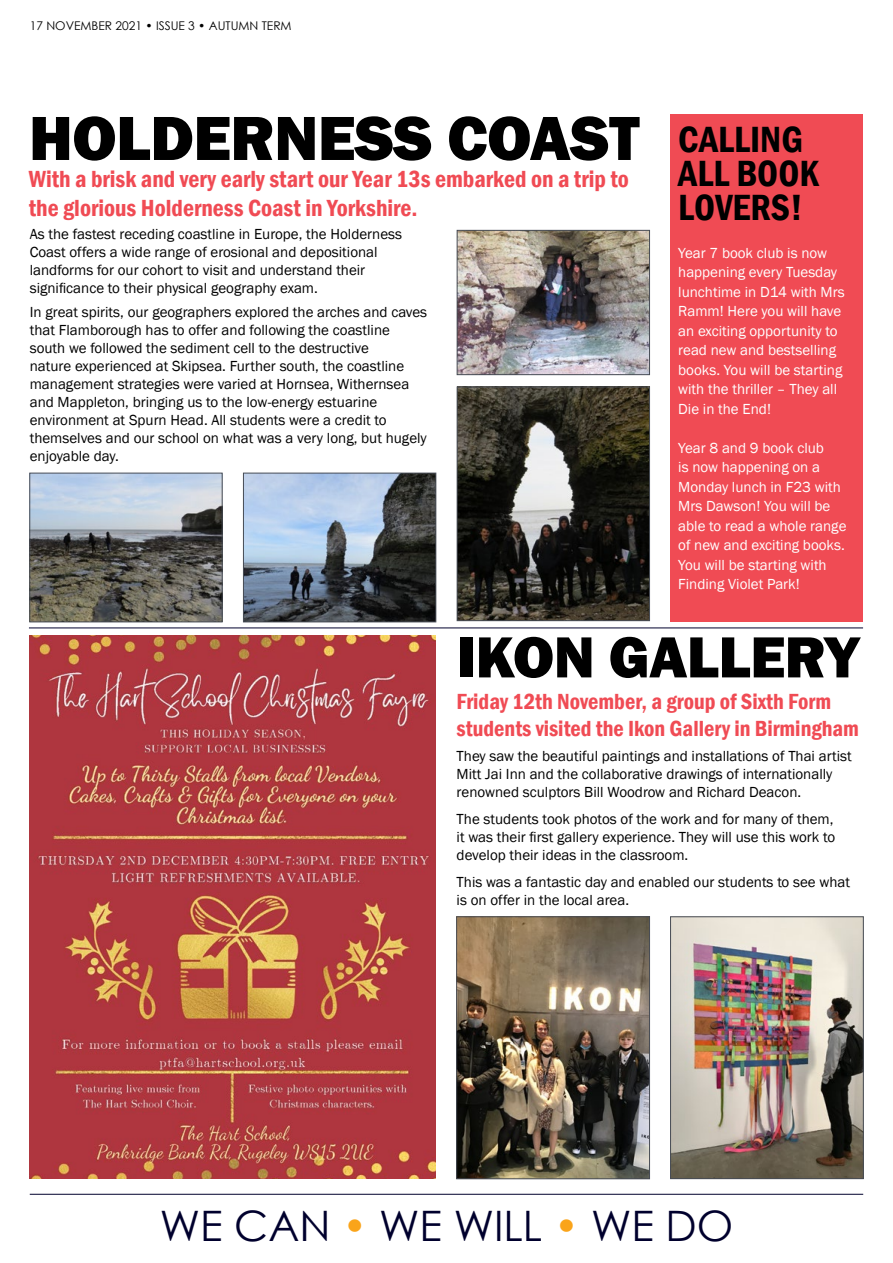
<style>
.page{position:relative;width:893px;height:1263px;background:#fff}
.page>*{position:absolute;margin:0;border:0;box-sizing:border-box;transform-origin:0 0}
.t1{font:800 64.5px "Franklin Gothic";letter-spacing:-.01em;color:#000}
.t2{font:800 60px "Franklin Gothic";letter-spacing:-.01em;color:#000}
.t3{font:42px "Century Gothic";color:#00002d}
.t4{font:600 condensed 37.5px/34.2px "Franklin Gothic";color:#000}
.t5{font:600 condensed 24px/28.8px "Franklin Gothic";color:#f04b54}
.t6{font:600 condensed 22.5px/27px "Franklin Gothic";color:#f04b54}
.t7{font:15px/18px "Franklin Gothic";color:#000}
.t8{font:15px/19.5px "Franklin Gothic";color:#fff}
.t9{font:12px "Century Gothic";color:#000}
.s1{color:#faa41a}
</style>
<div class="page">
<hr style="left:30px;top:1194px;width:833px;height:1px;background:#00002d">
<div style="left:671px;top:115px;width:192px;height:507px;background:#f04b54"></div>
<img style="left:30px;top:636px;width:406px;height:543px">
<hr style="left:29px;top:627px;width:834px;height:1px;background:#00002d">
<img style="left:32px;top:475px;width:188px;height:145px">
<div style="left:30px;top:473px;width:192px;height:149px;border:1px solid #474c55"></div>
<img style="left:245px;top:475px;width:189px;height:145px">
<div style="left:243px;top:473px;width:193px;height:149px;border:1px solid #474c55"></div>
<img style="left:459px;top:232px;width:189px;height:141px">
<div style="left:457px;top:230px;width:193px;height:145px;border:1px solid #474c55"></div>
<img style="left:459px;top:389px;width:189px;height:230px">
<div style="left:457px;top:387px;width:193px;height:234px;border:1px solid #474c55"></div>
<img style="left:672px;top:918px;width:189px;height:259px">
<div style="left:670px;top:916px;width:193px;height:263px;border:1px solid #474c55"></div>
<img style="left:458px;top:918px;width:190px;height:259px">
<div style="left:456px;top:916px;width:194px;height:263px;border:1px solid #474c55"></div>
<p class="t9" style="left:30px;top:18px;width:263px">17 NOVEMBER 2021 • ISSUE 3 • AUTUMN TERM</p>
<h1 class="t1" style="left:29px;top:97px;width:612px">HOLDERNESS COAST</h1>
<h3 class="t5" style="left:29px;top:164px;width:601px">With a brisk and very early start our Year 13s embarked on a trip to the glorious Holderness Coast in Yorkshire.</h3>
<p class="t7" style="left:30px;top:225px;width:374px">As the fastest receding coastline in Europe, the Holderness Coast offers a wide range of erosional and depositional landforms for our cohort to visit and understand their significance to their physical geography exam.</p>
<p class="t7" style="left:30px;top:303px;width:399px">In great spirits, our geographers explored the arches and caves that Flamborough has to offer and following the coastline south we followed the sediment cell to the destructive<br>nature experienced at Skipsea. Further south, the coastline management strategies were varied at Hornsea, Withernsea and Mappleton, bringing us to the low-energy estuarine environment at Spurn Head. All students were a credit to themselves and our school on what was a very long, but hugely enjoyable day.</p>
<h3 class="t4" style="left:678px;top:122px;width:143px">CALLING<br>ALL BOOK<br>LOVERS!</h3>
<p class="t8" style="left:678px;top:243px;width:168px">Year 7 book club is now happening every Tuesday lunchtime in D14 with Mrs<br>Ramm! Here you will have an exciting opportunity to read new and bestselling books. You will be starting with the thriller – They all<br>Die in the End!</p>
<p class="t8" style="left:678px;top:438px;width:170px">Year 8 and 9 book club<br>is now happening on a<br>Monday lunch in F23 with<br>Mrs Dawson! You will be able to read a whole range of new and exciting books.<br>You will be starting with<br>Finding Violet Park!</p>
<h2 class="t2" style="left:457px;top:618px;width:404px">IKON GALLERY</h2>
<h3 class="t6" style="left:457px;top:688px;width:404px">Friday 12th November, a group of Sixth Form students visited the Ikon Gallery in Birmingham</h3>
<p class="t7" style="left:457px;top:747px;width:397px">They saw the beautiful paintings and installations of Thai artist<br>Mitt Jai Inn and the collaborative drawings of internationally renowned sculptors Bill Woodrow and Richard Deacon.</p>
<p class="t7" style="left:457px;top:810px;width:380px;text-align:justify">The students took photos of the work and for many of them, it was their first gallery experience. They will use this work to develop their ideas in the classroom.</p>
<p class="t7" style="left:457px;top:873px;width:395px">This was a fantastic day and enabled our students to see what is on offer in the local area.</p>
<h3 class="t3" style="left:160px;top:1197px;width:575px">WE CAN <span class="s1">•</span> WE WILL <span class="s1">•</span> WE DO</h3>
</div>
